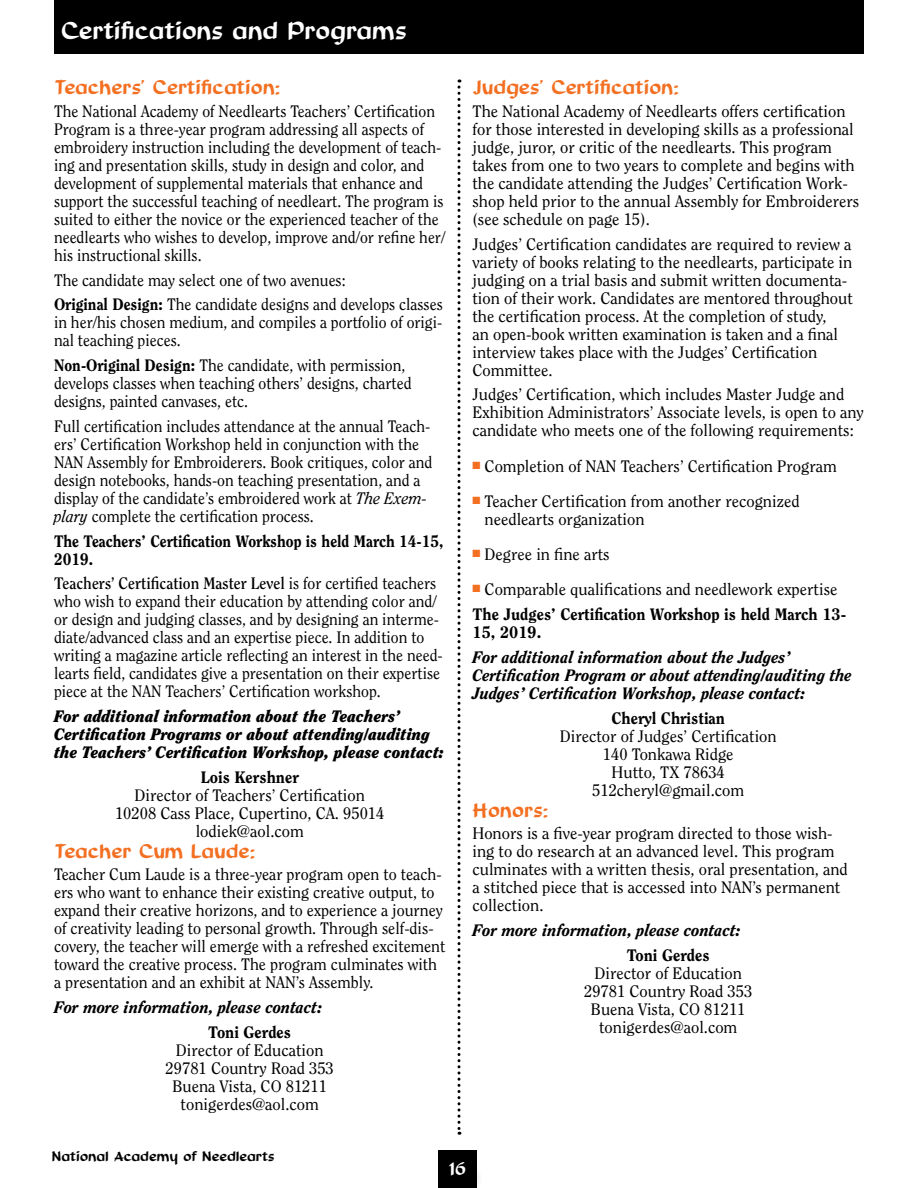
<style>
.page{position:relative;width:918px;height:1188px;background:#fff}
.page>*{position:absolute;margin:0;border:0;box-sizing:border-box;transform-origin:0 0}
.t1{font:700 24px "Jeannie";color:#fff}
.t2{font:700 19.5px "Jeannie";color:#f36f21}
.t3{font:700 18px "Jeannie";color:#fff}
.t4{font:16.5px/18px "Clearface";color:#000}
.t5{font:16.5px/18px "Clearface";color:#000;scale:.95 1}
.t6{font:italic 800 16.5px/18px "Clearface";color:#000}
.t7{font:italic 900 16.5px/18px "Clearface";color:#000;scale:.95 1}
.t8{font:800 16.5px/18px "Clearface";color:#000;scale:.95 1}
.t9{font:800 16.5px "Clearface";color:#000}
.t10{font:700 13.5px "Jeannie";color:#000}
.s1{font-weight:800}
.s2{font-style:italic}
.s3{font-weight:700}
</style>
<div class="page">
<svg style="left:458px;top:80px;width:2px;height:1055px"></svg>
<div style="left:54px;top:0;width:810px;height:54px;background:#000"></div>
<div style="left:438px;top:1150px;width:39px;height:38px;background:#000"></div>
<div style="left:453px;top:1164px;width:30px;height:24px;background:#000;opacity:.3"></div>
<h1 class="t1" style="left:61px;top:17px;width:347px">Certifications and Programs</h1>
<p class="t2" style="left:54px;top:76px;width:228px">Teachers’ Certification:</p>
<p class="t5" style="left:54px;top:102px;width:414px">The National Academy of Needlearts Teachers’ Certification Program is a three-year program addressing all aspects of embroidery instruction including the development of teach&shy;ing and presentation skills, study in design and color, and development of supplemental materials that enhance and support the successful teaching of needleart. The program is suited to either the novice or the experienced teacher of the needlearts who wishes to develop, improve and/or refine her/ his instructional skills.</p>
<p class="t5" style="left:54px;top:267px;width:411px;line-height:24.8px">The candidate may select one of two avenues:<br><span class="s1">Original Design:</span> The candidate designs and develops classes</p>
<p class="t5" style="left:54px;top:313px;width:410px">in her/his chosen medium, and compiles a portfolio of origi&shy;nal teaching pieces.</p>
<p class="t5" style="left:54px;top:356px;width:378px"><span class="s1">Non-Original Design:</span> The candidate, with permission, develops classes when teaching others’ designs, charted designs, painted canvases, etc.</p>
<p class="t5" style="left:54px;top:417px;width:400px">Full certification includes attendance at the annual Teach&shy;ers’ Certification Workshop held in conjunction with the NAN Assembly for Embroiderers. Book critiques, color and design notebooks, hands-on teaching presentation, and a display of the candidate’s embroidered work at <span class="s2">The Exem&shy;plary</span> complete the certification process.</p>
<p class="t8" style="left:54px;top:531px;width:412px">The Teachers’ Certification Workshop is held March 14-15,<br>2019.</p>
<p class="t5" style="left:54px;top:574px;width:411px"><span class="s3">Teachers’ Certification Master Level</span> is for certified teachers who wish to expand their education by attending color and/ or design and judging classes, and by designing an interme&shy;diate/advanced class and an expertise piece. In addition to writing a magazine article reflecting an interest in the need&shy;learts field, candidates give a presentation on their expertise piece at the NAN Teachers’ Certification workshop.</p>
<p class="t7" style="left:54px;top:707px;width:412px">For additional information about the Teachers’<br>Certification Programs or about attending/auditing the Teachers’ Certification Workshop, please contact:</p>
<p class="t9" style="left:201px;top:767px;width:100px">Lois Kershner</p>
<p class="t4" style="left:115px;top:786px;width:271px;text-align:center">Director of Teachers’ Certification<br>10208 Cass Place, Cupertino, CA. 95014 lodiek@aol.com</p>
<p class="t2" style="left:54px;top:839px;width:203px">Teacher Cum Laude:</p>
<p class="t4" style="left:54px;top:865px;width:393px">Teacher Cum Laude is a three-year program open to teach&shy;ers who want to enhance their existing creative output, to expand their creative horizons, and to experience a journey of creativity leading to personal growth. Through self-dis&shy;covery, the teacher will emerge with a refreshed excitement toward the creative process. The program culminates with a presentation and an exhibit at NAN’s Assembly.</p>
<p class="t6" style="left:54px;top:998px;width:269px">For more information, please contact:</p>
<p class="t9" style="left:208px;top:1022px;width:85px">Toni Gerdes</p>
<p class="t4" style="left:166px;top:1041px;width:170px;text-align:center">Director of Education<br>29781 Country Road 353<br>Buena Vista, CO 81211 tonigerdes@aol.com</p>
<p class="t2" style="left:472px;top:76px;width:208px">Judges’ Certification:</p>
<p class="t4" style="left:472px;top:102px;width:388px">The National Academy of Needlearts offers certification for those interested in developing skills as a professional judge, juror, or critic of the needlearts. This program takes from one to two years to complete and begins with the candidate attending the Judges’ Certification Work&shy;shop held prior to the annual Assembly for Embroiderers (see schedule on page 15).</p>
<p class="t4" style="left:472px;top:235px;width:382px">Judges’ Certification candidates are required to review a variety of books relating to the needlearts, participate in judging on a trial basis and submit written documenta&shy;tion of their work. Candidates are mentored throughout the certification process. At the completion of study,<br>an open-book written examination is taken and a final interview takes place with the Judges’ Certification Committee.</p>
<p class="t4" style="left:472px;top:385px;width:393px">Judges’ Certification, which includes Master Judge and<br>Exhibition Administrators’ Associate levels, is open to any candidate who meets one of the following requirements:</p>
<p class="t4" style="left:472px;top:457px;width:366px"><sup>■</sup> Completion of NAN Teachers’ Certification Program</p>
<p class="t4" style="left:485px;top:492px;width:316px;text-indent:-12px"><sup>■</sup> Teacher Certification from another recognized needlearts organization</p>
<p class="t4" style="left:472px;top:545px;width:139px"><sup>■</sup> Degree in fine arts</p>
<p class="t4" style="left:472px;top:577px;width:375px;line-height:24.8px"><sup>■</sup> Comparable qualifications and needlework expertise<br><span class="s1">The Judges’ Certification Workshop is held March 13-</span></p>
<p class="t9" style="left:473px;top:622px;width:70px">15, 2019.</p>
<p class="t6" style="left:473px;top:648px;width:381px">For additional information about the Judges’<br>Certification Program or about attending/auditing the<br>Judges’ Certification Workshop, please contact:</p>
<p class="t9" style="left:611px;top:708px;width:115px">Cheryl Christian</p>
<p class="t4" style="left:560px;top:727px;width:218px;text-align:center">Director of Judges’ Certification<br>140 Tonkawa Ridge<br>Hutto, TX 78634<br>512cheryl@gmail.com</p>
<p class="t2" style="left:472px;top:798px;width:77px">Honors:</p>
<p class="t4" style="left:472px;top:824px;width:377px">Honors is a five-year program directed to those wish&shy;ing to do research at an advanced level. This program culminates with a written thesis, oral presentation, and a stitched piece that is accessed into NAN’s permanent collection.</p>
<p class="t6" style="left:472px;top:921px;width:269px">For more information, please contact:</p>
<p class="t9" style="left:627px;top:945px;width:85px">Toni Gerdes</p>
<p class="t4" style="left:584px;top:964px;width:170px;text-align:center">Director of Education<br>29781 Country Road 353<br>Buena Vista, CO 81211 tonigerdes@aol.com</p>
<p class="t10" style="left:52px;top:1148px;width:224px">National Academy of Needlearts</p>
<p class="t3" style="left:449px;top:1158px;width:18px">16</p>
</div>
